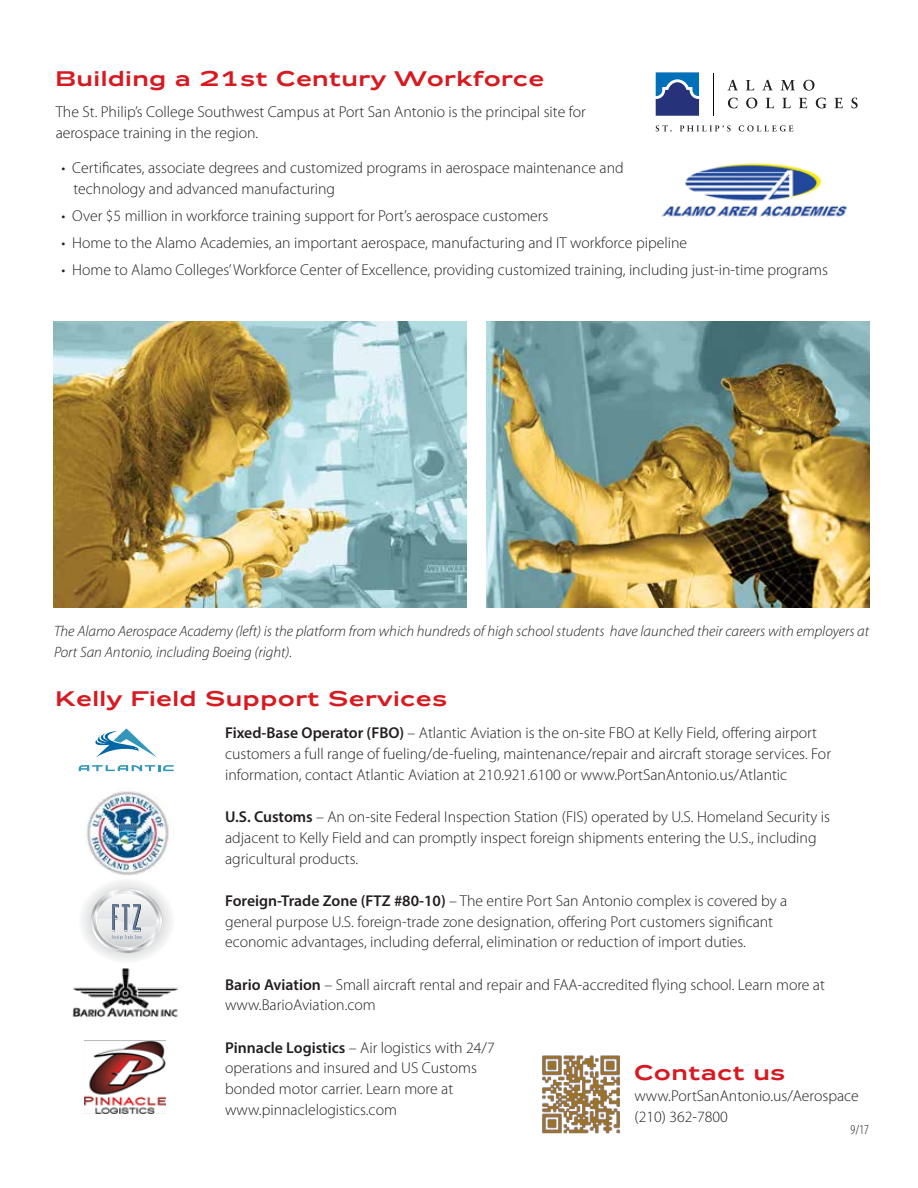
<style>
.page{position:relative;width:918px;height:1188px;background:#fff}
.page>*{position:absolute;margin:0;border:0;box-sizing:border-box;transform-origin:0 0}
.t1{font:21px "Zeppelin 43";letter-spacing:.05em;color:#d71920}
.t2{font:300 15.75px/21px "Myriad Pro";color:#231f20}
.t3{font:italic 300 15px/21px "Myriad Pro";color:#231f20}
.t4{font:300 condensed 13.5px "Myriad Pro";color:#231f20}
.s1{font-weight:600}
</style>
<div class="page">
<img style="left:486px;top:322px;width:384px;height:286px">
<img style="left:53px;top:322px;width:414px;height:286px">
<svg style="left:542px;top:1055px;width:78px;height:79px"></svg>
<svg style="left:728px;top:80px;width:10px;height:10px"></svg>
<svg style="left:746px;top:80px;width:8px;height:10px"></svg>
<svg style="left:762px;top:80px;width:11px;height:10px"></svg>
<svg style="left:781px;top:80px;width:14px;height:11px"></svg>
<svg style="left:803px;top:80px;width:12px;height:11px"></svg>
<svg style="left:728px;top:98px;width:10px;height:10px"></svg>
<svg style="left:746px;top:98px;width:11px;height:10px"></svg>
<svg style="left:766px;top:98px;width:8px;height:10px"></svg>
<svg style="left:782px;top:98px;width:9px;height:10px"></svg>
<svg style="left:799px;top:98px;width:8px;height:10px"></svg>
<svg style="left:816px;top:98px;width:10px;height:10px"></svg>
<svg style="left:834px;top:98px;width:9px;height:10px"></svg>
<svg style="left:851px;top:98px;width:7px;height:10px"></svg>
<svg style="left:656px;top:72px;width:43px;height:44px;background:#315c9d"></svg>
<svg style="left:656px;top:125px;width:16px;height:7px"></svg>
<svg style="left:680px;top:125px;width:51px;height:7px"></svg>
<svg style="left:739px;top:125px;width:54px;height:7px"></svg>
<hr style="left:714px;top:73px;width:1px;height:42px;background:#050304">
<svg style="left:79px;top:765px;width:95px;height:6px"></svg>
<svg style="left:95px;top:728px;width:62px;height:29px"></svg>
<img style="left:661px;top:163px;width:186px;height:54px">
<svg style="left:82px;top:881px;width:90px;height:80px"></svg>
<img style="left:83px;top:787px;width:91px;height:90px;border-radius:45px">
<img style="left:72px;top:968px;width:106px;height:49px">
<img style="left:84px;top:1041px;width:82px;height:72px">
<h1 class="t1" style="left:56px;top:67px;width:490px">Building a 21st Century Workforce</h1>
<p class="t2" style="left:56px;top:102px;width:532px">The St. Philip’s College Southwest Campus at Port San Antonio is the principal site for aerospace training in the region.</p>
<p class="t2" style="left:74px;top:158px;width:552px;text-indent:-12px">• Certificates, associate degrees and customized programs in aerospace maintenance and technology and advanced manufacturing</p>
<p class="t2" style="left:62px;top:206px;width:488px">• Over $5 million in workforce training support for Port’s aerospace customers</p>
<p class="t2" style="left:62px;top:233px;width:627px">• Home to the Alamo Academies, an important aerospace, manufacturing and IT workforce pipeline</p>
<p class="t2" style="left:62px;top:260px;width:768px">• Home to Alamo Colleges’ Workforce Center of Excellence, providing customized training, including just-in-time programs</p>
<p class="t3" style="left:54px;top:621px;width:817px">The Alamo Aerospace Academy (left) is the platform from which hundreds of high school students have launched their careers with employers at<br>Port San Antonio, including Boeing (right).</p>
<h1 class="t1" style="left:56px;top:687px;width:393px">Kelly Field Support Services</h1>
<p class="t2" style="left:225px;top:722px;width:607px"><span class="s1">Fixed-Base Operator (FBO)</span> – Atlantic Aviation is the on-site FBO at Kelly Field, offering airport customers a full range of fueling/de-fueling, maintenance/repair and aircraft storage services. For information, contact Atlantic Aviation at 210.921.6100 or www.PortSanAntonio.us/Atlantic</p>
<p class="t2" style="left:225px;top:806px;width:606px"><span class="s1">U.S. Customs</span> – An on-site Federal Inspection Station (FIS) operated by U.S. Homeland Security is adjacent to Kelly Field and can promptly inspect foreign shipments entering the U.S., including agricultural products.</p>
<p class="t2" style="left:225px;top:890px;width:564px"><span class="s1">Foreign-Trade Zone (FTZ #80-10)</span> – The entire Port San Antonio complex is covered by a general purpose U.S. foreign-trade zone designation, offering Port customers significant economic advantages, including deferral, elimination or reduction of import duties.</p>
<p class="t2" style="left:225px;top:974px;width:601px"><span class="s1">Bario Aviation</span> – Small aircraft rental and repair and FAA-accredited flying school. Learn more at www.BarioAviation.com</p>
<p class="t2" style="left:225px;top:1037px;width:271px"><span class="s1">Pinnacle Logistics</span> – Air logistics with 24/7 operations and insured and US Customs bonded motor carrier. Learn more at www.pinnaclelogistics.com</p>
<h1 class="t1" style="left:634px;top:1061px;width:152px">Contact us</h1>
<p class="t2" style="left:634px;top:1086px;width:226px">www.PortSanAntonio.us/Aerospace (210) 362-7800</p>
<p class="t4" style="left:850px;top:1122px;width:20px">9/17</p>
</div>
